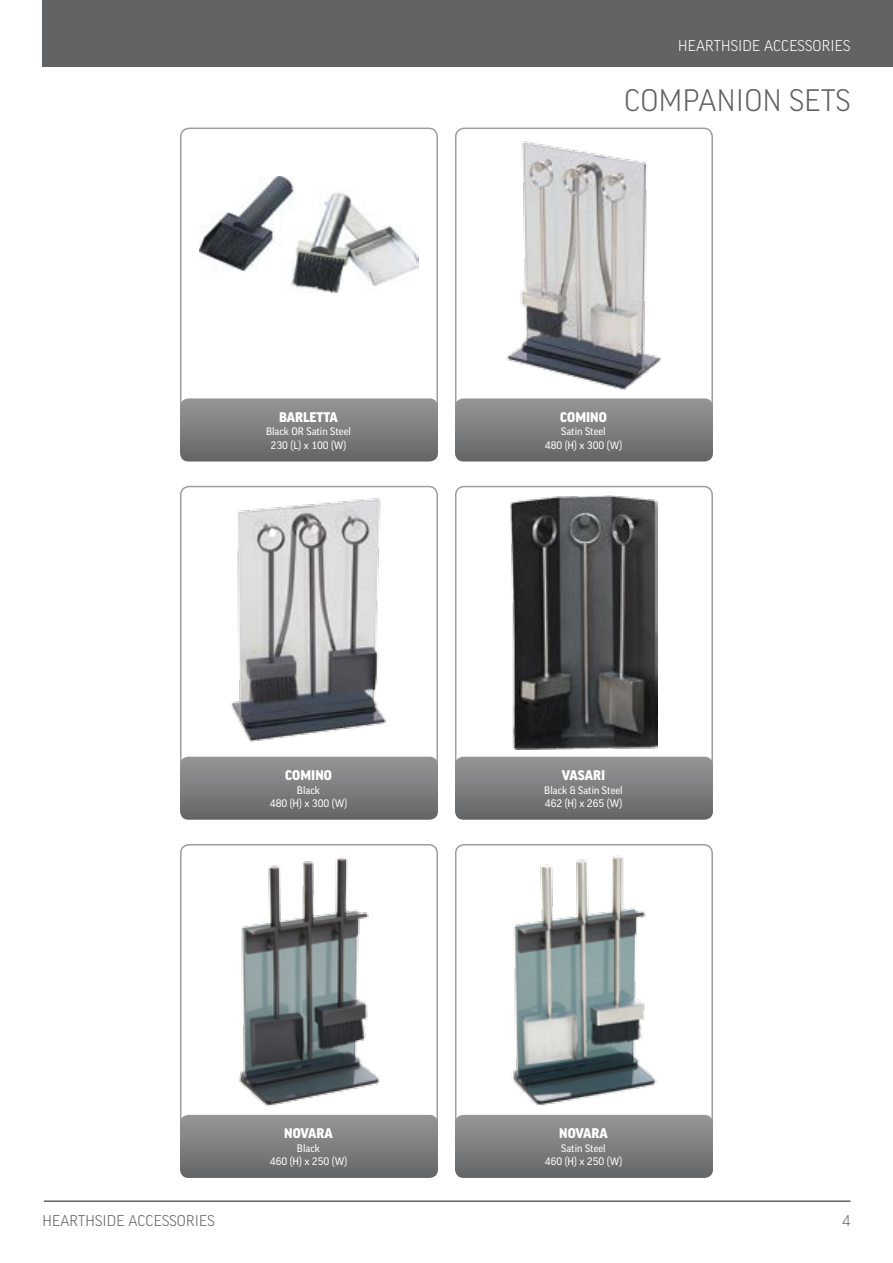
<style>
.page{position:relative;width:893px;height:1263px;background:#fff}
.page>*{position:absolute;margin:0;border:0;box-sizing:border-box;transform-origin:0 0}
.t1{font:300 30px "Good OT";letter-spacing:.01em;color:#626364}
.t2{font:300 15px "Good OT";letter-spacing:.01em;color:#626364}
.t3{font:300 15px "Good OT";letter-spacing:.01em;color:#fff}
.t4{font:900 13.5px "Good OT";color:#fff}
.t5{font:10.5px/13.5px "Good OT";color:#fff;text-align:center}
</style>
<div class="page">
<div style="left:43px;top:0;width:850px;height:66px;background:#626364"></div>
<hr style="left:44px;top:1200px;width:806px;height:2px;background:#626364">
<img style="left:199px;top:176px;width:220px;height:117px">
<div style="left:180px;top:128px;width:258px;height:297px;border:2px solid #9b9d9f;border-radius:9px"></div>
<img style="left:506px;top:141px;width:156px;height:250px">
<div style="left:455px;top:128px;width:258px;height:297px;border:2px solid #9b9d9f;border-radius:9px"></div>
<img style="left:230px;top:498px;width:157px;height:245px">
<div style="left:180px;top:486px;width:258px;height:297px;border:2px solid #9b9d9f;border-radius:9px"></div>
<img style="left:510px;top:496px;width:147px;height:253px">
<div style="left:455px;top:486px;width:258px;height:297px;border:2px solid #9b9d9f;border-radius:9px"></div>
<img style="left:238px;top:857px;width:142px;height:250px">
<div style="left:180px;top:844px;width:258px;height:298px;border:2px solid #9b9d9f;border-radius:9px"></div>
<img style="left:512px;top:855px;width:145px;height:251px">
<div style="left:455px;top:844px;width:258px;height:298px;border:2px solid #9b9d9f;border-radius:9px"></div>
<svg style="left:180px;top:398px;width:258px;height:63px;background:#7e7f7f"></svg>
<svg style="left:455px;top:398px;width:258px;height:63px;background:#7e7f7f"></svg>
<svg style="left:180px;top:757px;width:258px;height:63px;background:#7d7e7f"></svg>
<svg style="left:455px;top:757px;width:258px;height:63px;background:#7d7e7f"></svg>
<svg style="left:180px;top:1115px;width:258px;height:63px;background:#7d7e7f"></svg>
<svg style="left:455px;top:1115px;width:258px;height:63px;background:#7d7e7f"></svg>
<p class="t4" style="left:279px;top:410px;width:60px">BARLETTA</p>
<p class="t5" style="left:266px;top:425px;width:86px">Black OR Satin Steel<br>230 (L) x 100 (W)</p>
<p class="t4" style="left:285px;top:768px;width:48px">COMINO</p>
<p class="t5" style="left:270px;top:783px;width:79px">Black<br>480 (H) x 300 (W)</p>
<h2 class="t2" style="left:43px;top:1213px;width:174px">HEARTHSIDE ACCESSORIES</h2>
<p class="t4" style="left:284px;top:1126px;width:50px">NOVARA</p>
<p class="t5" style="left:270px;top:1141px;width:79px">Black<br>460 (H) x 250 (W)</p>
<h2 class="t3" style="left:678px;top:38px;width:174px">HEARTHSIDE ACCESSORIES</h2>
<h1 class="t1" style="left:624px;top:84px;width:228px">COMPANION SETS</h1>
<p class="t4" style="left:560px;top:410px;width:48px">COMINO</p>
<p class="t5" style="left:545px;top:425px;width:79px">Satin Steel<br>480 (H) x 300 (W)</p>
<p class="t4" style="left:562px;top:768px;width:45px">VASARI</p>
<p class="t5" style="left:544px;top:783px;width:80px;text-align:left">Black &amp; Satin Steel<br>462 (H) x 265 (W)</p>
<p class="t4" style="left:559px;top:1126px;width:50px">NOVARA</p>
<p class="t5" style="left:545px;top:1141px;width:79px">Satin Steel<br>460 (H) x 250 (W)</p>
<h2 class="t2" style="left:842px;top:1213px;width:10px">4</h2>
</div>
